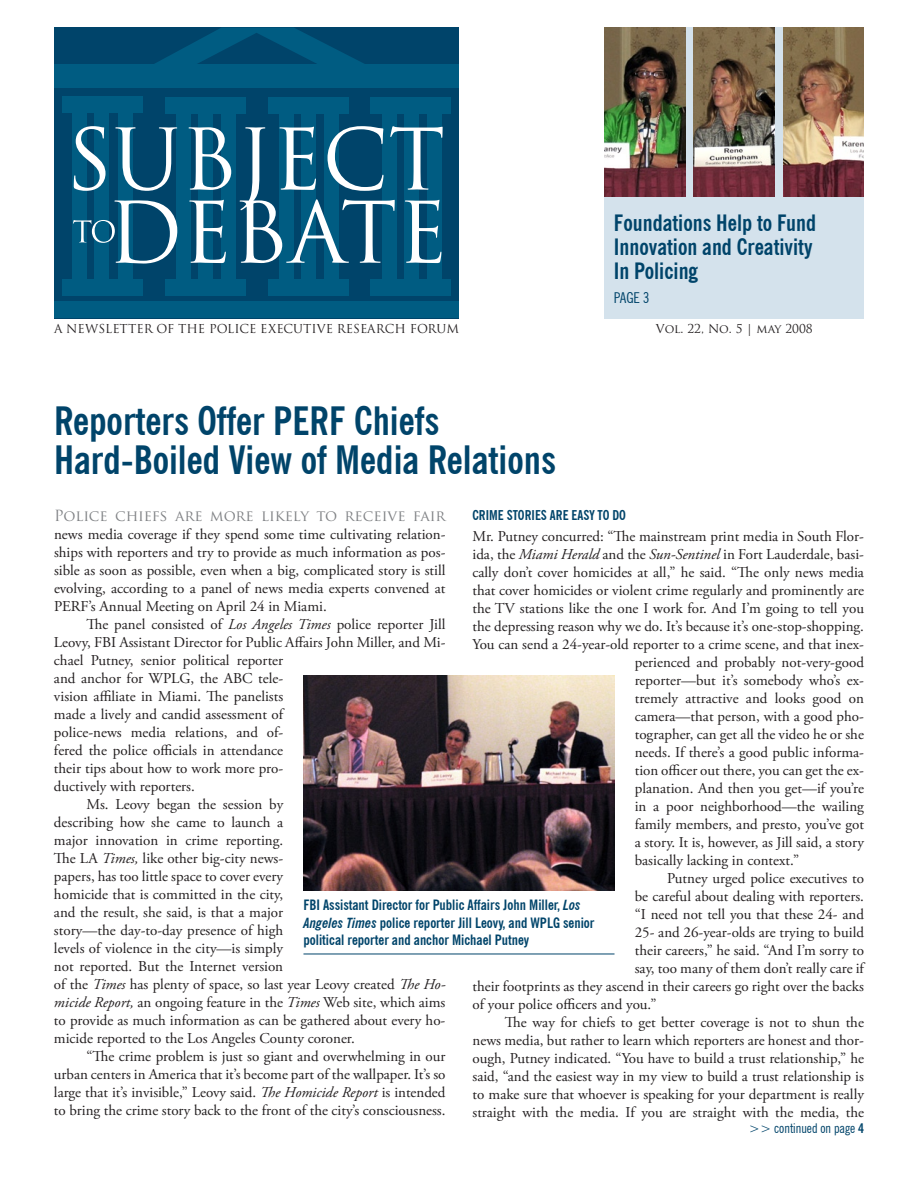
<style>
.page{position:relative;width:918px;height:1188px;background:#fff}
.page>*{position:absolute;margin:0;border:0;box-sizing:border-box;transform-origin:0 0}
.t1{font:700 condensed 39px/39px "News Gothic BT";color:#00446a}
.t2{font:700 condensed 22.5px/24px "News Gothic BT";color:#00446a}
.t3{font:15px/18px "Adobe Garamond Pro";color:#231f20;text-align:justify}
.t4{font:15px "Trajan Pro";color:#808285}
.t5{font:condensed 15px "News Gothic BT";color:#00446a}
.t6{font:700 condensed 14.25px/17.2px "News Gothic BT";color:#00446a}
.t7{font:700 condensed 13.5px "News Gothic BT";color:#00446a}
.t8{font:condensed 13.5px "News Gothic BT";color:#00446a}
.t9{font:12px "Trajan Pro";color:#231f20}
.s1{font-style:italic}
.s2{font-weight:700}
</style>
<div class="page">
<div style="left:605px;top:27px;width:259px;height:292px;background:#d4e2ec"></div>
<div style="left:54px;top:27px;width:405px;height:292px;background:#00446a"></div>
<div style="left:54px;top:301px;width:405px;height:17px;background:#005c82"></div>
<div style="left:54px;top:64px;width:405px;height:24px;background:#005c82"></div>
<div style="left:62px;top:97px;width:81px;height:16px;background:#005c82"></div>
<div style="left:62px;top:279px;width:81px;height:16px;background:#005c82"></div>
<div style="left:165px;top:97px;width:80px;height:16px;background:#005c82"></div>
<div style="left:165px;top:279px;width:80px;height:16px;background:#005c82"></div>
<div style="left:268px;top:97px;width:81px;height:16px;background:#005c82"></div>
<div style="left:268px;top:279px;width:81px;height:16px;background:#005c82"></div>
<div style="left:370px;top:97px;width:81px;height:16px;background:#005c82"></div>
<div style="left:370px;top:279px;width:81px;height:16px;background:#005c82"></div>
<div style="left:72px;top:108px;width:15px;height:174px;background:#005c82"></div>
<div style="left:94px;top:107px;width:15px;height:174px;background:#005c82"></div>
<div style="left:118px;top:111px;width:15px;height:173px;background:#005c82"></div>
<div style="left:176px;top:109px;width:15px;height:174px;background:#005c82"></div>
<div style="left:198px;top:109px;width:15px;height:173px;background:#005c82"></div>
<div style="left:221px;top:112px;width:15px;height:174px;background:#005c82"></div>
<div style="left:279px;top:107px;width:15px;height:174px;background:#005c82"></div>
<div style="left:301px;top:106px;width:15px;height:174px;background:#005c82"></div>
<div style="left:324px;top:110px;width:15px;height:173px;background:#005c82"></div>
<div style="left:382px;top:109px;width:15px;height:173px;background:#005c82"></div>
<div style="left:404px;top:108px;width:15px;height:173px;background:#005c82"></div>
<div style="left:427px;top:111px;width:15px;height:174px;background:#005c82"></div>
<svg style="left:155px;top:28px;width:209px;height:36px"></svg>
<svg style="left:74px;top:126px;width:32px;height:65px"></svg>
<svg style="left:115px;top:127px;width:62px;height:64px"></svg>
<svg style="left:189px;top:127px;width:42px;height:63px"></svg>
<svg style="left:189px;top:200px;width:37px;height:63px"></svg>
<svg style="left:240px;top:126px;width:203px;height:137px"></svg>
<svg style="left:73px;top:200px;width:104px;height:64px"></svg>
<img style="left:303px;top:675px;width:312px;height:216px">
<hr style="left:303px;top:954px;width:312px;height:1px;background:#00446a">
<img style="left:605px;top:27px;width:81px;height:170px">
<img style="left:694px;top:27px;width:81px;height:170px">
<img style="left:783px;top:27px;width:81px;height:170px">
<h2 class="t2" style="left:614px;top:210px;width:204px">Foundations Help to Fund<br>Innovation and Creativity<br>In Policing</h2>
<p class="t5" style="left:614px;top:288px;width:37px">PAGE 3</p>
<p class="t9" style="left:54px;top:321px;width:407px">A NEWSLETTER OF THE POLICE EXECUTIVE RESEARCH FORUM</p>
<p class="t9" style="left:656px;top:321px;width:158px">Vol. 22, No. 5 | may 2008</p>
<h1 class="t1" style="left:54px;top:401px;width:504px">Reporters Offer PERF Chiefs<br>Hard-Boiled View of Media Relations</h1>
<p class="t4" style="left:54px;top:506px;width:393px">Police chiefs are more likely to receive fair</p>
<p class="t3" style="left:54px;top:526px;width:393px">news media coverage if they spend some time cultivating relation&shy;ships with reporters and try to provide as much information as pos&shy;sible as soon as possible, even when a big, complicated story is still evolving, according to a panel of news media experts convened at PERF’s Annual Meeting on April 24 in Miami.</p>
<p class="t3" style="left:86px;top:616px;width:361px">The panel consisted of <span class="s1">Los Angeles Times</span> police reporter Jill</p>
<p class="t3" style="left:54px;top:634px;width:393px">Leovy, FBI Assistant Director for Public Affairs John Miller, and Mi-</p>
<p class="t3" style="left:54px;top:652px;width:231px">chael Putney, senior political reporter</p>
<p class="t3" style="left:54px;top:670px;width:231px">and anchor for WPLG, the ABC tele-</p>
<p class="t3" style="left:54px;top:688px;width:231px">vision affiliate in Miami. The panelists</p>
<p class="t3" style="left:54px;top:706px;width:231px">made a lively and candid assessment of</p>
<p class="t3" style="left:54px;top:724px;width:231px">police-news media relations, and of-</p>
<p class="t3" style="left:54px;top:742px;width:231px">fered the police officials in attendance</p>
<p class="t3" style="left:54px;top:760px;width:231px">their tips about how to work more pro-</p>
<p class="t3" style="left:54px;top:778px;width:142px">ductively with reporters.</p>
<p class="t3" style="left:86px;top:796px;width:198px">Ms. Leovy began the session by</p>
<p class="t3" style="left:54px;top:814px;width:231px">describing how she came to launch a</p>
<p class="t3" style="left:54px;top:832px;width:231px">major innovation in crime reporting.</p>
<p class="t3" style="left:54px;top:850px;width:231px">The LA <span class="s1">Times,</span> like other big-city news-</p>
<p class="t3" style="left:54px;top:868px;width:231px">papers, has too little space to cover every</p>
<p class="t3" style="left:54px;top:886px;width:231px">homicide that is committed in the city,</p>
<p class="t3" style="left:54px;top:904px;width:231px">and the result, she said, is that a major</p>
<p class="t3" style="left:54px;top:922px;width:231px">story—the day-to-day presence of high</p>
<p class="t3" style="left:54px;top:940px;width:231px">levels of violence in the city—is simply</p>
<p class="t3" style="left:54px;top:958px;width:231px">not reported. But the Internet version</p>
<p class="t3" style="left:54px;top:976px;width:393px">of the <span class="s1">Times</span> has plenty of space, so last year Leovy created <span class="s1">The Ho-</span></p>
<p class="t3" style="left:54px;top:994px;width:393px"><span class="s1">micide Report,</span> an ongoing feature in the <span class="s1">Times</span> Web site, which aims</p>
<p class="t3" style="left:54px;top:1012px;width:393px">to provide as much information as can be gathered about every ho-</p>
<p class="t3" style="left:54px;top:1030px;width:302px">micide reported to the Los Angeles County coroner.</p>
<p class="t3" style="left:86px;top:1048px;width:361px">“The crime problem is just so giant and overwhelming in our</p>
<p class="t3" style="left:54px;top:1066px;width:393px">urban centers in America that it’s become part of the wallpaper. It’s so</p>
<p class="t3" style="left:54px;top:1084px;width:393px">large that it’s invisible,” Leovy said. <span class="s1">The Homicide Report</span> is intended</p>
<p class="t3" style="left:54px;top:1102px;width:393px">to bring the crime story back to the front of the city’s consciousness.</p>
<p class="t7" style="left:472px;top:507px;width:155px">CRIME STORIES ARE EASY TO DO</p>
<p class="t3" style="left:472px;top:528px;width:393px">Mr. Putney concurred: “The mainstream print media in South Flor-</p>
<p class="t3" style="left:472px;top:546px;width:393px">ida, the <span class="s1">Miami Herald</span> and the <span class="s1">Sun-Sentinel</span> in Fort Lauderdale, basi-</p>
<p class="t3" style="left:472px;top:564px;width:393px">cally don’t cover homicides at all,” he said. “The only news media</p>
<p class="t3" style="left:472px;top:582px;width:393px">that cover homicides or violent crime regularly and prominently are</p>
<p class="t3" style="left:472px;top:600px;width:393px">the TV stations like the one I work for. And I’m going to tell you</p>
<p class="t3" style="left:472px;top:618px;width:393px">the depressing reason why we do. It’s because it’s one-stop-shopping.</p>
<p class="t3" style="left:472px;top:636px;width:393px">You can send a 24-year-old reporter to a crime scene, and that inex-</p>
<p class="t3" style="left:635px;top:654px;width:231px">perienced and probably not-very-good</p>
<p class="t3" style="left:635px;top:672px;width:231px">reporter—but it’s somebody who’s ex-</p>
<p class="t3" style="left:635px;top:690px;width:231px">tremely attractive and looks good on</p>
<p class="t3" style="left:635px;top:708px;width:231px">camera—that person, with a good pho-</p>
<p class="t3" style="left:635px;top:726px;width:231px">tographer, can get all the video he or she</p>
<p class="t3" style="left:635px;top:744px;width:231px">needs. If there’s a good public informa-</p>
<p class="t3" style="left:635px;top:762px;width:231px">tion officer out there, you can get the ex-</p>
<p class="t3" style="left:635px;top:780px;width:231px">planation. And then you get—if you’re</p>
<p class="t3" style="left:635px;top:798px;width:231px">in a poor neighborhood—the wailing</p>
<p class="t3" style="left:635px;top:816px;width:231px">family members, and presto, you’ve got</p>
<p class="t3" style="left:635px;top:834px;width:231px">a story. It is, however, as Jill said, a story</p>
<p class="t3" style="left:635px;top:852px;width:166px">basically lacking in context.”</p>
<p class="t3" style="left:667px;top:870px;width:198px">Putney urged police executives to</p>
<p class="t3" style="left:635px;top:888px;width:231px">be careful about dealing with reporters.</p>
<p class="t3" style="left:635px;top:906px;width:231px">“I need not tell you that these 24- and</p>
<p class="t3" style="left:635px;top:924px;width:231px">25- and 26-year-olds are trying to build</p>
<p class="t3" style="left:635px;top:942px;width:231px">their careers,” he said. “And I’m sorry to</p>
<p class="t3" style="left:635px;top:960px;width:231px">say, too many of them don’t really care if</p>
<p class="t3" style="left:472px;top:978px;width:393px">their footprints as they ascend in their careers go right over the backs</p>
<p class="t3" style="left:472px;top:996px;width:186px">of your police officers and you.”</p>
<p class="t3" style="left:505px;top:1014px;width:361px">The way for chiefs to get better coverage is not to shun the</p>
<p class="t3" style="left:472px;top:1032px;width:393px">news media, but rather to learn which reporters are honest and thor-</p>
<p class="t3" style="left:472px;top:1050px;width:393px">ough, Putney indicated. “You have to build a trust relationship,” he</p>
<p class="t3" style="left:472px;top:1068px;width:393px">said, “and the easiest way in my view to build a trust relationship is</p>
<p class="t3" style="left:472px;top:1086px;width:393px">to make sure that whoever is speaking for your department is really</p>
<p class="t3" style="left:472px;top:1104px;width:393px">straight with the media. If you are straight with the media, the</p>
<p class="t8" style="left:749px;top:1120px;width:117px">&gt;&gt; continued on page <span class="s2">4</span></p>
<p class="t6" style="left:303px;top:897px;width:293px">FBI Assistant Director for Public Affairs John Miller, <span class="s1">Los<br>Angeles Times</span> police reporter Jill Leovy, and WPLG senior political reporter and anchor Michael Putney</p>
</div>
